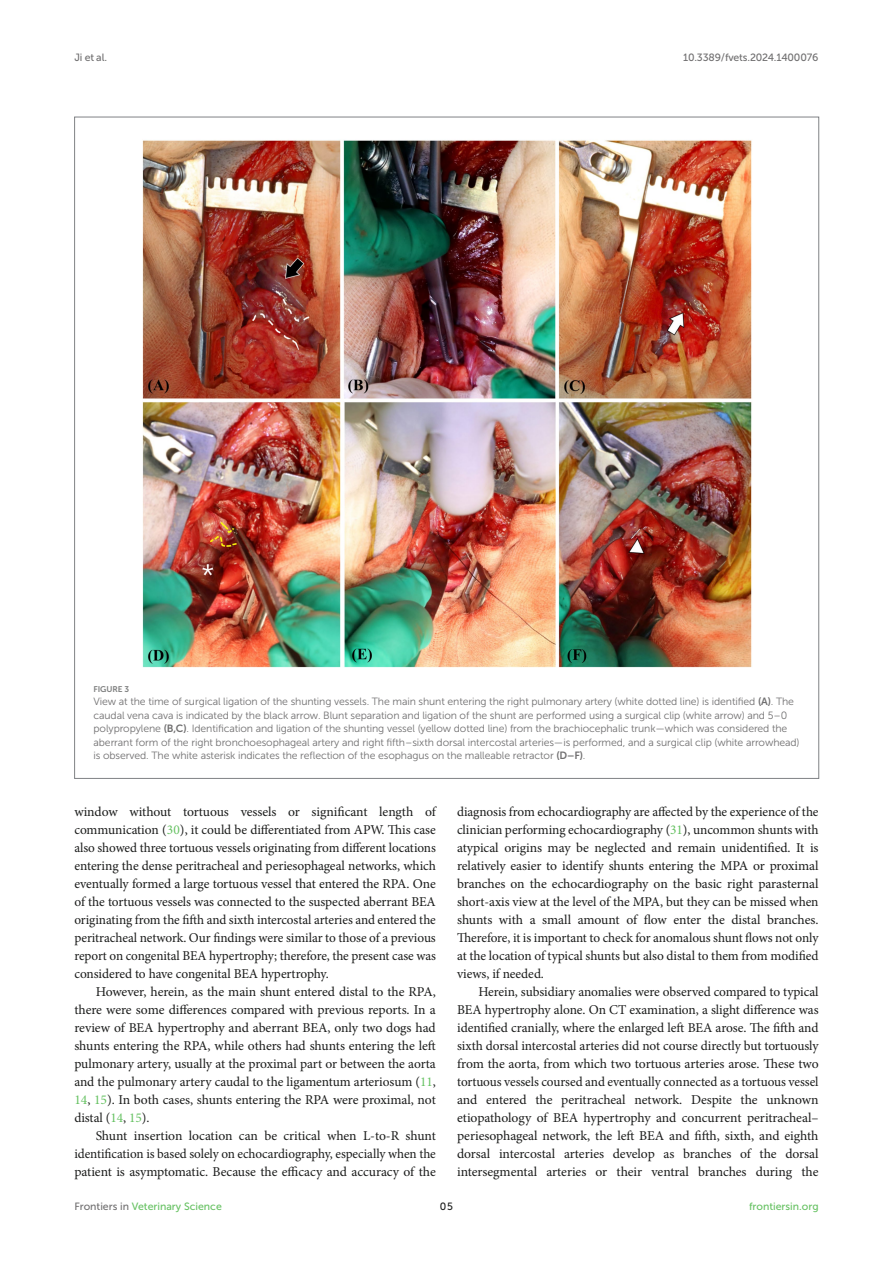
<style>
.page{position:relative;width:893px;height:1263px;background:#fff}
.page>*{position:absolute;margin:0;border:0;box-sizing:border-box;transform-origin:0 0}
.TEXT{font:13.5px/18px "Minion Pro";letter-spacing:-.005em;color:#1b1c1b;text-align:justify}
.FIG_HD{font:10.5px/13.5px "Museo Sans 300";letter-spacing:-.01em;color:#706f70}
.t1{font:10.5px "Museo Sans 500";color:#65c161}
.t2{font:10.5px "Museo Sans 500";letter-spacing:-.015em;color:#706f70}
.t3{font:10.5px "Museo Sans 500";color:#1b1c1b}
.FIG_HD-2{font:8.25px "Museo Sans 700";letter-spacing:-.01em;color:#7e7f7f}
.s1{font-family:"Museo Sans 700"}
.s2{color:#65c161}
.s3{color:#706f70}
</style>
<div class="page">
<img style="left:142px;top:140px;width:610px;height:528px">
<p class="t2" style="left:74px;top:51px;width:34px">Ji et al.</p>
<p class="t2" style="left:683px;top:51px;width:137px">10.3389/fvets.2024.1400076</p>
<p class="FIG_HD-2" style="left:94px;top:684px;width:37px">FIGURE 3</p>
<p class="FIG_HD" style="left:94px;top:695px;width:708px">View at the time of surgical ligation of the shunting vessels. The main shunt entering the right pulmonary artery (white dotted line) is identified <span class="s1">(A)</span>. The caudal vena cava is indicated by the black arrow. Blunt separation and ligation of the shunt are performed using a surgical clip (white arrow) and 5–0 polypropylene <span class="s1">(B,C)</span>. Identification and ligation of the shunting vessel (yellow dotted line) from the brachiocephalic trunk—which was considered the aberrant form of the right bronchoesophageal artery and right fifth–sixth dorsal intercostal arteries—is performed, and a surgical clip (white arrowhead) is observed. The white asterisk indicates the reflection of the esophagus on the malleable retractor <span class="s1">(D–F)</span>.</p>
<p class="TEXT" style="left:74px;top:803px;width:363px">window without tortuous vessels or significant length of communication (<span class="s2">30</span>), it could be differentiated from APW. This case also showed three tortuous vessels originating from different locations entering the dense peritracheal and periesophageal networks, which eventually formed a large tortuous vessel that entered the RPA. One of the tortuous vessels was connected to the suspected aberrant BEA originating from the fifth and sixth intercostal arteries and entered the peritracheal network. Our findings were similar to those of a previous report on congenital BEA hypertrophy; therefore, the present case was considered to have congenital BEA hypertrophy.</p>
<p class="TEXT" style="left:74px;top:983px;width:363px;text-indent:21px">However, herein, as the main shunt entered distal to the RPA, there were some differences compared with previous reports. In a review of BEA hypertrophy and aberrant BEA, only two dogs had shunts entering the RPA, while others had shunts entering the left pulmonary artery, usually at the proximal part or between the aorta and the pulmonary artery caudal to the ligamentum arteriosum (<span class="s2">11</span>, <span class="s2">14</span>, <span class="s2">15</span>). In both cases, shunts entering the RPA were proximal, not distal (<span class="s2">14</span>, <span class="s2">15</span>).</p>
<p class="TEXT" style="left:74px;top:1127px;width:363px;text-indent:21px">Shunt insertion location can be critical when L-to-R shunt identification is based solely on echocardiography, especially when the patient is asymptomatic. Because the efficacy and accuracy of the</p>
<p class="TEXT" style="left:457px;top:803px;width:363px">diagnosis from echocardiography are affected by the experience of the clinician performing echocardiography (<span class="s2">31</span>), uncommon shunts with atypical origins may be neglected and remain unidentified. It is relatively easier to identify shunts entering the MPA or proximal branches on the echocardiography on the basic right parasternal short-axis view at the level of the MPA, but they can be missed when shunts with a small amount of flow enter the distal branches.<br>Therefore, it is important to check for anomalous shunt flows not only at the location of typical shunts but also distal to them from modified views, if needed.</p>
<p class="TEXT" style="left:457px;top:983px;width:363px;text-indent:21px">Herein, subsidiary anomalies were observed compared to typical BEA hypertrophy alone. On CT examination, a slight difference was identified cranially, where the enlarged left BEA arose. The fifth and sixth dorsal intercostal arteries did not course directly but tortuously from the aorta, from which two tortuous arteries arose. These two tortuous vessels coursed and eventually connected as a tortuous vessel and entered the peritracheal network. Despite the unknown etiopathology of BEA hypertrophy and concurrent peritracheal– periesophageal network, the left BEA and fifth, sixth, and eighth dorsal intercostal arteries develop as branches of the dorsal intersegmental arteries or their ventral branches during the</p>
<p class="t1" style="left:74px;top:1200px;width:149px"><span class="s3">Frontiers in</span> Veterinary Science</p>
<p class="t3" style="left:440px;top:1200px;width:14px">05</p>
<p class="t1" style="left:749px;top:1200px;width:71px">frontiersin.org</p>
</div>
